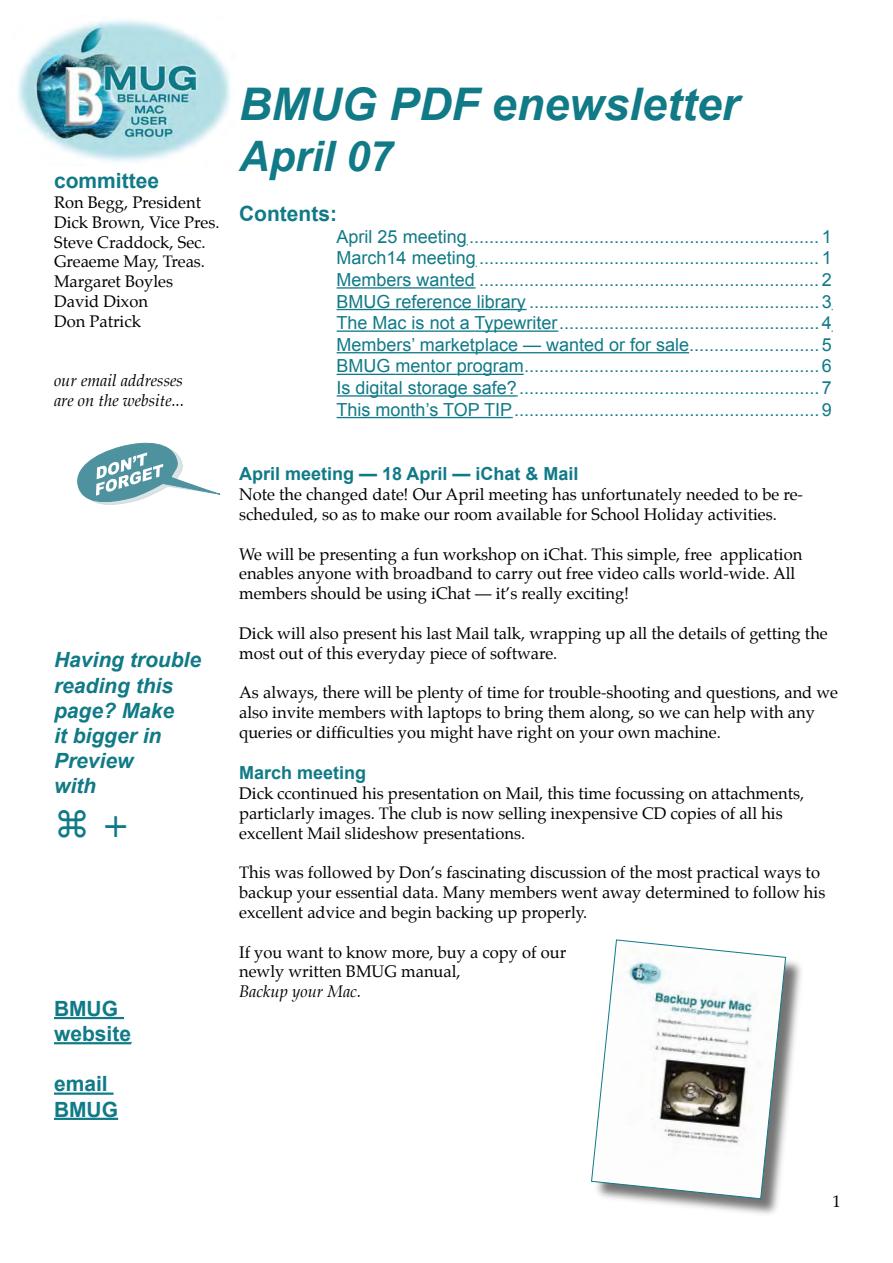
<style>
.page{position:relative;width:893px;height:1263px;background:#fff}
.page>*{position:absolute;margin:0;border:0;box-sizing:border-box;transform-origin:0 0}
.t1{font:italic 700 45px "Arial";color:#107a87}
.t2{font:italic 700 42px "Arial";color:#107a87}
.heading_12_italic{font:36px "Lucida Grande";color:#107a87}
.heading_12_italic-2{font:italic 700 21px/25.2px "Arial";color:#107a87}
.heading_14{font:700 21px "Arial";color:#107a87}
.heading_14_underline{font:700 21px "Arial";color:#107a87}
.contents{font:18px "Arial";color:#107a87}
.heading_12{font:700 18px "Arial";color:#107a87}
.italic_basic{font:16.5px/19.8px "Palatino";color:#000}
.italic_basic-2{font:italic 16.5px/19.8px "Palatino";color:#000}
</style>
<div class="page">
<img style="left:18px;top:20px;width:213px;height:143px">
<hr style="left:337px;top:287px;width:138px;height:2px;background:#107a87">
<hr style="left:337px;top:309px;width:189px;height:1px;background:#107a87">
<hr style="left:337px;top:330px;width:137px;height:2px;background:#107a87">
<hr style="left:474px;top:330px;width:83px;height:2px;background:#107a87">
<hr style="left:337px;top:352px;width:352px;height:1px;background:#107a87">
<hr style="left:337px;top:374px;width:59px;height:1px;background:#107a87">
<hr style="left:396px;top:374px;width:61px;height:1px;background:#107a87">
<hr style="left:457px;top:374px;width:67px;height:1px;background:#107a87">
<hr style="left:337px;top:395px;width:180px;height:2px;background:#107a87">
<hr style="left:337px;top:417px;width:175px;height:1px;background:#107a87">
<svg style="left:77px;top:442px;width:144px;height:63px"></svg>
<hr style="left:54px;top:1017px;width:70px;height:2px;background:#107a87">
<hr style="left:54px;top:1042px;width:77px;height:2px;background:#107a87">
<hr style="left:54px;top:1092px;width:60px;height:3px;background:#107a87">
<hr style="left:54px;top:1118px;width:64px;height:2px;background:#107a87">
<div style="left:592px;top:941px;width:214px;height:278px;background:#000;opacity:.55"></div>
<svg style="left:591px;top:939px;width:195px;height:261px"></svg>
<p class="heading_14" style="left:54px;top:169px;width:107px">committee</p>
<p class="italic_basic" style="left:54px;top:192px;width:149px">Ron Begg, President</p>
<p class="italic_basic" style="left:54px;top:212px;width:167px">Dick Brown, Vice Pres.</p>
<p class="italic_basic" style="left:54px;top:232px;width:153px">Steve Craddock, Sec.</p>
<p class="italic_basic" style="left:54px;top:252px;width:153px">Greaeme May, Treas.</p>
<p class="italic_basic" style="left:54px;top:272px;width:121px">Margaret Boyles</p>
<p class="italic_basic" style="left:54px;top:291px;width:96px">David Dixon</p>
<p class="italic_basic" style="left:54px;top:311px;width:88px">Don Patrick</p>
<p class="italic_basic-2" style="left:54px;top:371px;width:132px">our email addresses are on the website...</p>
<p class="t1" style="left:239px;top:79px;width:502px">BMUG PDF enewsletter</p>
<p class="t2" style="left:239px;top:132px;width:156px">April 07</p>
<p class="heading_14" style="left:239px;top:202px;width:99px">Contents:</p>
<p class="contents" style="left:337px;top:226px;width:496px">April 25 meeting......................................................................1</p>
<p class="contents" style="left:337px;top:248px;width:496px">March14 meeting ....................................................................1</p>
<p class="contents" style="left:337px;top:270px;width:496px">Members wanted ....................................................................2</p>
<p class="contents" style="left:337px;top:291px;width:496px">BMUG reference library ..........................................................3</p>
<p class="contents" style="left:337px;top:313px;width:496px">The Mac is not a Typewriter....................................................4</p>
<p class="contents" style="left:337px;top:334px;width:496px">Members’ marketplace — wanted or for sale..........................5</p>
<p class="contents" style="left:337px;top:356px;width:496px">BMUG mentor program...........................................................6</p>
<p class="contents" style="left:337px;top:378px;width:496px">Is digital storage safe?............................................................7</p>
<p class="contents" style="left:337px;top:399px;width:496px">This month’s TOP TIP.............................................................9</p>
<p class="heading_12_italic-2" style="left:54px;top:647px;width:149px">Having trouble reading this page? Make<br>it bigger in<br>Preview</p>
<p class="heading_12_italic-2" style="left:54px;top:773px;width:43px">with</p>
<p class="heading_12_italic" style="left:54px;top:803px;width:77px">⌘ +</p>
<p class="heading_14" style="left:54px;top:997px;width:66px">BMUG</p>
<p class="heading_14" style="left:54px;top:1022px;width:79px">website</p>
<p class="heading_14_underline" style="left:54px;top:1072px;width:55px">email</p>
<p class="heading_14_underline" style="left:54px;top:1097px;width:66px">BMUG</p>
<p class="heading_12" style="left:239px;top:464px;width:341px">April meeting — 18 April — iChat &amp; Mail</p>
<p class="italic_basic" style="left:239px;top:485px;width:565px">Note the changed date! Our April meeting has unfortunately needed to be re&shy;scheduled, so as to make our room available for School Holiday activities.</p>
<p class="italic_basic" style="left:239px;top:544px;width:565px">We will be presenting a fun workshop on iChat. This simple, free application enables anyone with broadband to carry out free video calls world-wide. All members should be using iChat — it’s really exciting!</p>
<p class="italic_basic" style="left:239px;top:623px;width:590px">Dick will also present his last Mail talk, wrapping up all the details of getting the most out of this everyday piece of software.</p>
<p class="italic_basic" style="left:239px;top:683px;width:600px">As always, there will be plenty of time for trouble-shooting and questions, and we also invite members with laptops to bring them along, so we can help with any queries or difficulties you might have right on your own machine.</p>
<p class="heading_12" style="left:239px;top:763px;width:129px">March meeting</p>
<p class="italic_basic" style="left:239px;top:783px;width:567px">Dick ccontinued his presentation on Mail, this time focussing on attachments, particlarly images. The club is now selling inexpensive CD copies of all his excellent Mail slideshow presentations.</p>
<p class="italic_basic" style="left:239px;top:863px;width:588px">This was followed by Don’s fascinating discussion of the most practical ways to backup your essential data. Many members went away determined to follow his excellent advice and begin backing up properly.</p>
<p class="italic_basic" style="left:239px;top:942px;width:329px">If you want to know more, buy a copy of our</p>
<p class="italic_basic" style="left:239px;top:962px;width:223px">newly written BMUG manual,</p>
<p class="italic_basic-2" style="left:239px;top:982px;width:124px">Backup your Mac.</p>
<p class="italic_basic" style="left:832px;top:1191px;width:10px">1</p>
</div>
